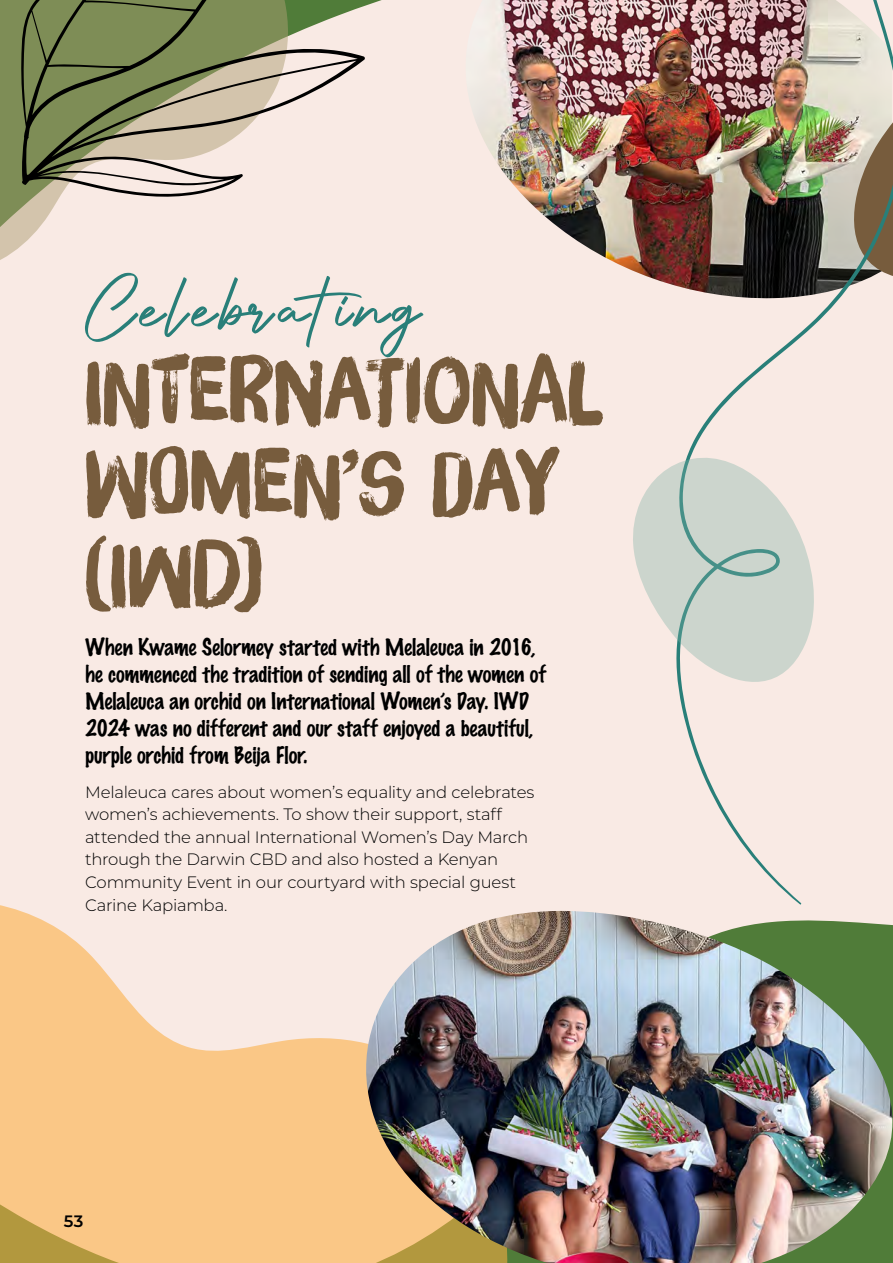
<style>
.page{position:relative;width:893px;height:1263px;background:#f9eae4}
.page>*{position:absolute;margin:0;border:0;box-sizing:border-box;transform-origin:0 0}
.t1{font:90px "Authentic Signature";letter-spacing:.06em;color:#297f79}
.t2{font:88.5px/91.5px "Brush Up";color:#775c3d}
.t3{font:100 21px/27px "Marker Felt";letter-spacing:-.005em;color:#000}
.t4{font:300 16.5px/22.5px "Montserrat";letter-spacing:-.01em;color:#000}
.t5{font:600 16.5px "Montserrat";color:#000}
</style>
<div class="page">
<img style="left:464px;top:0;width:206px;height:300px">
<svg style="left:0;top:0;width:297px;height:274px;background:#e0d7c7"></svg>
<svg style="left:21px;top:0;width:376px;height:199px;background:#aeac91"></svg>
<img style="left:670px;top:0;width:223px;height:905px">
<svg style="left:632px;top:454px;width:183px;height:238px;background:#d4d8d1"></svg>
<svg style="left:0;top:887px;width:520px;height:376px;background:#f8d1a4"></svg>
<img style="left:357px;top:911px;width:535px;height:352px">
<h1 class="t1" style="left:85px;top:258px;width:335px">Celebrating</h1>
<h2 class="t2" style="left:85px;top:344px;width:517px">INTERNATIONAL<br>WOMEN’S DAY (IW D)</h2>
<p class="t3" style="left:85px;top:633px;width:462px">When Kwame Selormey started with Melaleuca in 2016, he commenced the tradition of sending all of the women of Melaleuca an orchid on International Women’s Day. IWD 2024 was no different and our staff enjoyed a beautiful, purple orchid from Beija Flor.</p>
<p class="t4" style="left:85px;top:780px;width:451px">Melaleuca cares about women’s equality and celebrates women’s achievements. To show their support, staff attended the annual International Women’s Day March through the Darwin CBD and also hosted a Kenyan Community Event in our courtyard with special guest Carine Kapiamba.</p>
<p class="t5" style="left:64px;top:1209px;width:21px">53</p>
</div>
